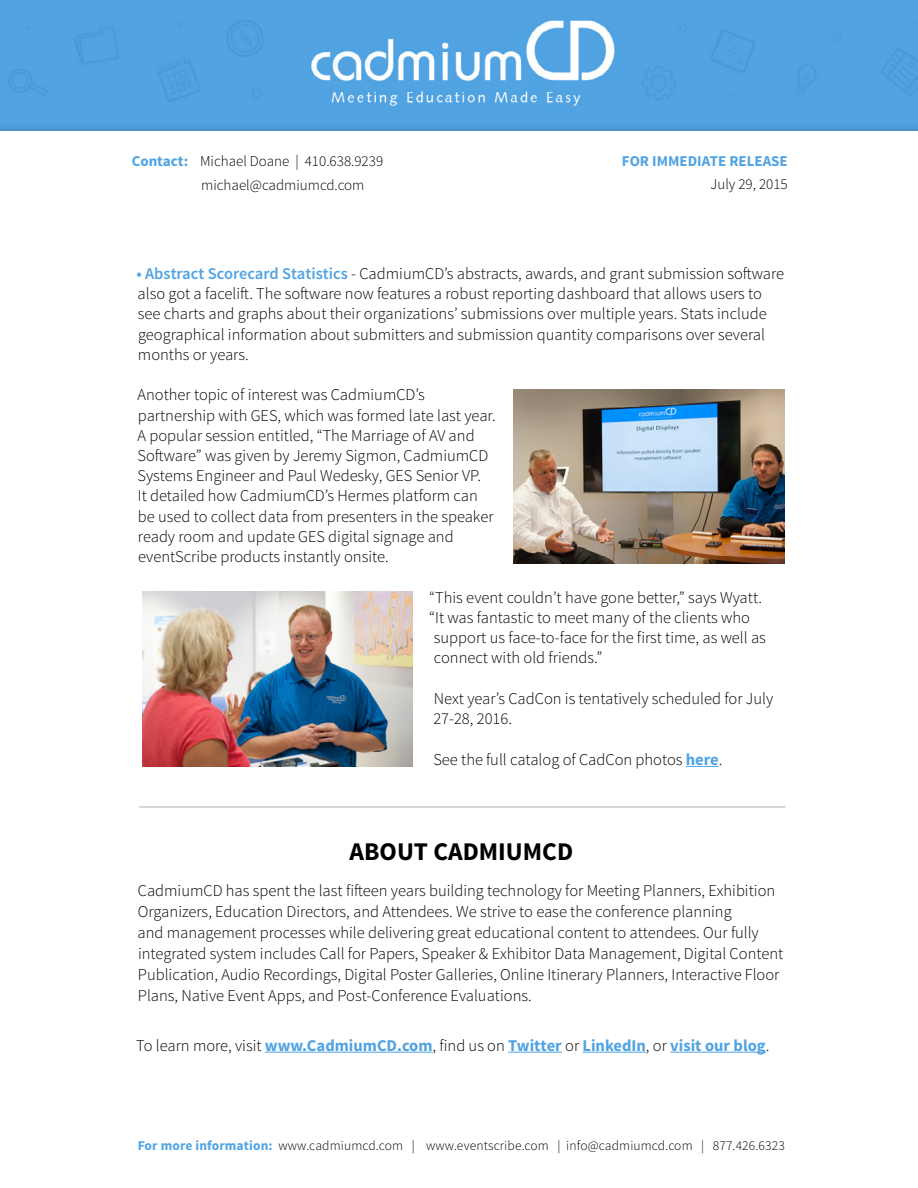
<style>
.page{position:relative;width:918px;height:1188px;background:#fff}
.page>*{position:absolute;margin:0;border:0;box-sizing:border-box;transform-origin:0 0}
.t1{font:700 25.5px "Source Sans Pro";color:#000}
.t2{font:300 16.5px/20.2px "Source Sans Pro";color:#000}
.t3{font:700 16.5px "Source Sans Pro";color:#51a3e2}
.t4{font:300 15px/23.2px "Source Sans Pro";color:#000}
.t5{font:700 15px "Source Sans Pro";color:#51a3e2}
.t6{font:300 13.5px "Source Sans Pro";letter-spacing:.01em;color:#000}
.s1{font-weight:700;color:#51a3e2}
.s2{font-weight:600;color:#51a3e2}
.s3{font-weight:300;color:#000}
</style>
<div class="page">
<img style="left:0;top:0;width:918px;height:130px">
<hr style="left:686px;top:766px;width:33px;height:1px;background:#51a3e2">
<hr style="left:265px;top:1052px;width:168px;height:1px;background:#51a3e2">
<hr style="left:508px;top:1052px;width:54px;height:1px;background:#51a3e2">
<hr style="left:583px;top:1052px;width:63px;height:1px;background:#51a3e2">
<hr style="left:670px;top:1052px;width:96px;height:1px;background:#51a3e2">
<img style="left:513px;top:390px;width:272px;height:173px">
<img style="left:142px;top:592px;width:271px;height:175px">
<hr style="left:139px;top:807px;width:646px;height:1px;background:#000">
<p class="t4" style="left:201px;top:150px;width:183px;text-indent:-70px"><span class="s1">Contact:</span> Michael Doane | 410.638.9239 michael@cadmiumcd.com</p>
<p class="t5" style="left:622px;top:152px;width:167px">FOR IMMEDIATE RELEASE</p>
<p class="t4" style="left:711px;top:172px;width:79px">July 29, 2015</p>
<p class="t2" style="left:136px;top:263px;width:649px"><span class="s2">• Abstract Scorecard Statistics</span> - CadmiumCD’s abstracts, awards, and grant submission software also got a facelift. The software now features a robust reporting dashboard that allows users to see charts and graphs about their organizations’ submissions over multiple years. Stats include geographical information about submitters and submission quantity comparisons over several months or years.</p>
<p class="t2" style="left:138px;top:385px;width:360px">Another topic of interest was CadmiumCD’s partnership with GES, which was formed late last year.<br>A popular session entitled, “The Marriage of AV and Software” was given by Jeremy Sigmon, CadmiumCD Systems Engineer and Paul Wedesky, GES Senior VP.<br>It detailed how CadmiumCD’s Hermes platform can be used to collect data from presenters in the speaker ready room and update GES digital signage and eventScribe products instantly onsite.</p>
<p class="t2" style="left:429px;top:587px;width:338px">“This event couldn’t have gone better,” says Wyatt. “It was fantastic to meet many of the clients who support us face-to-face for the first time, as well as connect with old friends.”</p>
<p class="t2" style="left:433px;top:688px;width:341px">Next year’s CadCon is tentatively scheduled for July<br>27-28, 2016.</p>
<p class="t2" style="left:433px;top:749px;width:290px">See the full catalog of CadCon photos <span class="s1">here</span>.</p>
<h1 class="t1" style="left:350px;top:835px;width:225px">ABOUT CADMIUMCD</h1>
<p class="t2" style="left:138px;top:880px;width:647px;line-height:21px">CadmiumCD has spent the last fifteen years building technology for Meeting Planners, Exhibition Organizers, Education Directors, and Attendees. We strive to ease the conference planning<br>and management processes while delivering great educational content to attendees. Our fully integrated system includes Call for Papers, Speaker &amp; Exhibitor Data Management, Digital Content Publication, Audio Recordings, Digital Poster Galleries, Online Itinerary Planners, Interactive Floor Plans, Native Event Apps, and Post-Conference Evaluations.</p>
<p class="t3" style="left:136px;top:1034px;width:635px"><span class="s3">To learn more, visit</span> www.CadmiumCD.com<span class="s3">, find us on</span> Twitter <span class="s3">or</span> LinkedIn<span class="s3">, or</span> visit our blog<span class="s3">.</span></p>
<p class="t6" style="left:138px;top:1137px;width:649px"><span class="s1">For more information:</span> www.cadmiumcd.com | www.eventscribe.com | info@cadmiumcd.com | 877.426.6323</p>
</div>
